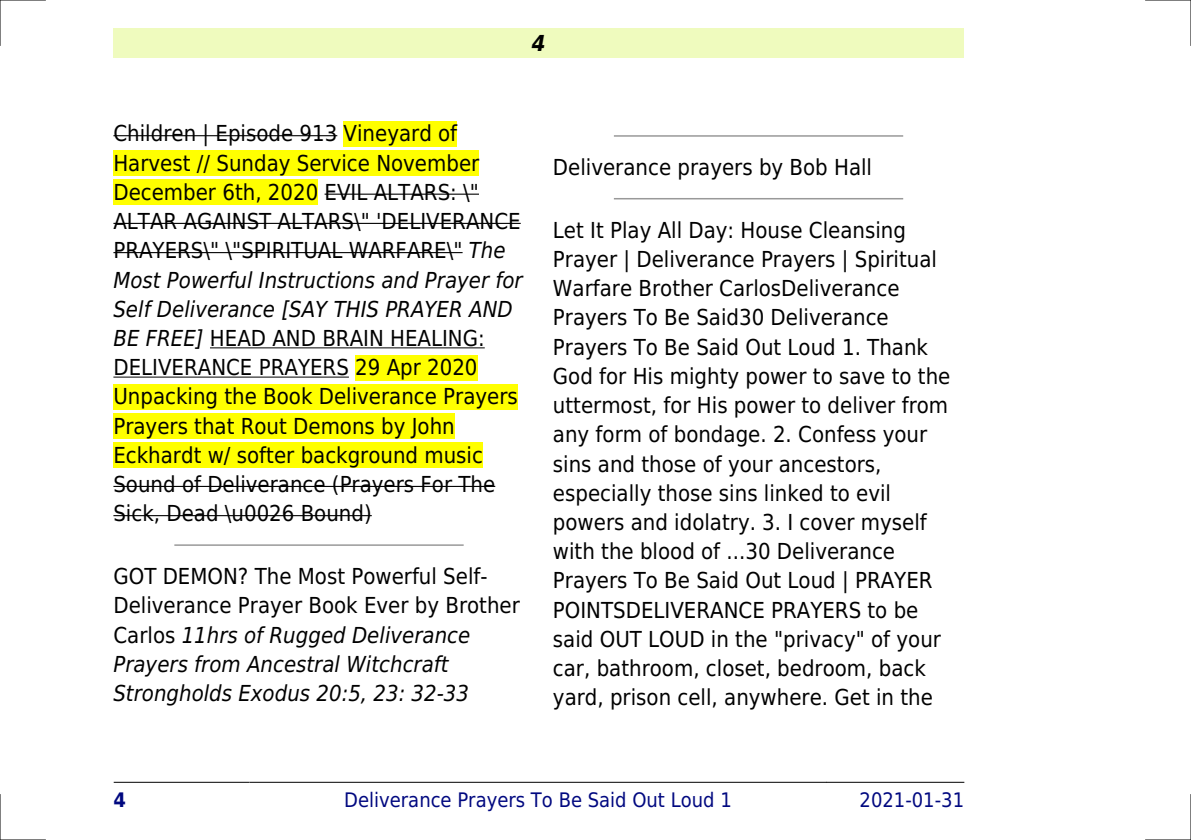
<style>
.page{position:relative;width:1191px;height:840px;background:#fff}
.page>*{position:absolute;margin:0;border:0;box-sizing:border-box;transform-origin:0 0}
.t1{font:22px/29.2px "DejaVu Sans Condensed";color:#000}
.t2{font:italic 22px/29.2px "DejaVu Sans Condensed";color:#000}
.t3{font:italic 700 22px "DejaVu Sans Condensed";color:#000}
.t4{font:20px "DejaVu Sans Condensed";color:#000880}
.t5{font:700 20px "DejaVu Sans Condensed";color:#000880}
.s1{font-style:italic}
.s2{font-style:normal}
</style>
<div class="page">
<div style="left:113px;top:28px;width:851px;height:30px;background:#effbbe"></div>
<hr style="left:114px;top:781px;width:135px;height:1px;background:#000">
<hr style="left:250px;top:781px;width:576px;height:1px;background:#000">
<hr style="left:826px;top:781px;width:138px;height:1px;background:#000">
<hr style="left:113px;top:135px;width:224px;height:1px;background:#000">
<div style="left:343px;top:121px;width:114px;height:25px;background:#ff0"></div>
<div style="left:113px;top:150px;width:366px;height:26px;background:#ff0"></div>
<div style="left:113px;top:179px;width:205px;height:26px;background:#ff0"></div>
<hr style="left:324px;top:193px;width:155px;height:2px;background:#000">
<hr style="left:113px;top:223px;width:408px;height:1px;background:#000">
<hr style="left:113px;top:252px;width:349px;height:1px;background:#000">
<hr style="left:210px;top:347px;width:275px;height:1px;background:#000">
<hr style="left:113px;top:376px;width:236px;height:1px;background:#000">
<div style="left:355px;top:354px;width:122px;height:26px;background:#ff0"></div>
<div style="left:113px;top:384px;width:405px;height:25px;background:#ff0"></div>
<div style="left:113px;top:413px;width:342px;height:25px;background:#ff0"></div>
<div style="left:113px;top:442px;width:370px;height:26px;background:#ff0"></div>
<hr style="left:113px;top:485px;width:382px;height:1px;background:#000">
<hr style="left:113px;top:515px;width:259px;height:1px;background:#000">
<hr style="left:175px;top:544px;width:288px;height:1px;background:#999">
<hr style="left:614px;top:135px;width:288px;height:2px;background:#999">
<hr style="left:614px;top:198px;width:288px;height:1px;background:#999">
<hr style="left:0;top:0;width:45px;height:1px;background:#000">
<hr style="left:1145px;top:0;width:46px;height:1px;background:#000">
<hr style="left:0;top:839px;width:45px;height:1px;background:#000">
<hr style="left:1145px;top:839px;width:46px;height:1px;background:#000">
<hr style="left:0;top:0;width:1px;height:45px;background:#000">
<hr style="left:0;top:794px;width:1px;height:45px;background:#000">
<hr style="left:1190px;top:0;width:1px;height:45px;background:#000">
<hr style="left:1190px;top:794px;width:1px;height:45px;background:#000">
<p class="t3" style="left:532px;top:30px;width:15px">4</p>
<p class="t1" style="left:113px;top:119px;width:411px">Children | Episode 913 Vineyard of Harvest // Sunday Service November December 6th, 2020 EVIL ALTARS: \" ALTAR AGAINST ALTARS\" 'DELIVERANCE PRAYERS\" \"SPIRITUAL WARFARE\" <span class="s1">The Most Powerful Instructions and Prayer for Self Deliverance [SAY THIS PRAYER AND BE FREE]</span> HEAD AND BRAIN HEALING:<br>DELIVERANCE PRAYERS 29 Apr 2020<br>Unpacking the Book Deliverance Prayers Prayers that Rout Demons by John Eckhardt w/ softer background music Sound of Deliverance (Prayers For The Sick, Dead \u0026 Bound)</p>
<p class="t2" style="left:113px;top:561px;width:408px"><span class="s2">GOT DEMON? The Most Powerful Self-Deliverance Prayer Book Ever by Brother Carlos</span> 11hrs of Rugged Deliverance Prayers from Ancestral Witchcraft Strongholds Exodus 20:5, 23: 32-33</p>
<p class="t1" style="left:553px;top:153px;width:321px">Deliverance prayers by Bob Hall</p>
<p class="t1" style="left:553px;top:215px;width:399px">Let It Play All Day: House Cleansing Prayer | Deliverance Prayers | Spiritual Warfare Brother CarlosDeliverance Prayers To Be Said30 Deliverance Prayers To Be Said Out Loud 1. Thank God for His mighty power to save to the uttermost, for His power to deliver from any form of bondage. 2. Confess your sins and those of your ancestors, especially those sins linked to evil powers and idolatry. 3. I cover myself with the blood of ...30 Deliverance Prayers To Be Said Out Loud | PRAYER POINTSDELIVERANCE PRAYERS to be said OUT LOUD in the "privacy" of your car, bathroom, closet, bedroom, back yard, prison cell, anywhere. Get in the</p>
<p class="t5" style="left:113px;top:787px;width:14px">4</p>
<p class="t4" style="left:344px;top:787px;width:389px">Deliverance Prayers To Be Said Out Loud 1</p>
<p class="t4" style="left:859px;top:787px;width:106px">2021-01-31</p>
</div>
